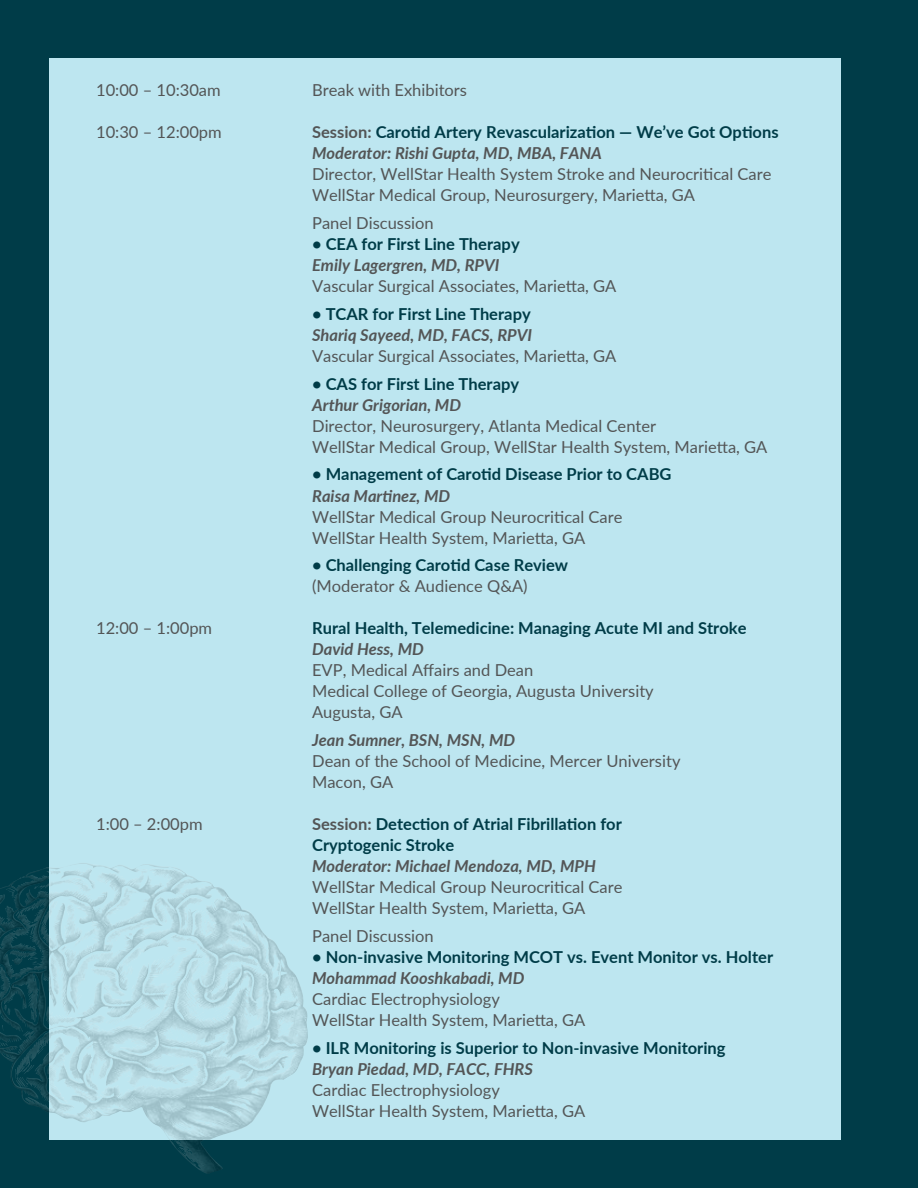
<style>
.page{position:relative;width:918px;height:1188px;background:#003c48}
.page>*{position:absolute;margin:0;border:0;box-sizing:border-box;transform-origin:0 0}
.t1{font:16.5px/21px "Lato";color:#535556}
.t2{font:700 16.5px/21px "Lato";color:#003c48}
.t3{font:italic 700 16.5px "Lato";color:#535556}
.s1{color:#535556}
.s2{font-style:italic;color:#535556}
</style>
<div class="page">
<div style="left:49px;top:58px;width:792px;height:1081px;background:#bde6f0"></div>
<img style="left:0;top:863px;width:80px;height:130px">
<p class="t1" style="left:96px;top:79px;width:126px">10:00 – 10:30am</p>
<p class="t1" style="left:312px;top:79px;width:156px">Break with Exhibitors</p>
<p class="t1" style="left:96px;top:121px;width:127px">10:30 – 12:00pm</p>
<p class="t2" style="left:312px;top:121px;width:468px"><span class="s1">Session:</span> Carotid Artery Revascularization — We’ve Got Options<br><span class="s2">Moderator: Rishi Gupta, MD, MBA, FANA</span></p>
<p class="t1" style="left:312px;top:163px;width:461px">Director, WellStar Health System Stroke and Neurocritical Care<br>WellStar Medical Group, Neurosurgery, Marietta, GA</p>
<p class="t1" style="left:312px;top:212px;width:123px">Panel Discussion</p>
<p class="t2" style="left:312px;top:233px;width:209px">• CEA for First Line Therapy</p>
<p class="t3" style="left:312px;top:253px;width:189px">Emily Lagergren, MD, RPVI</p>
<p class="t1" style="left:312px;top:275px;width:306px">Vascular Surgical Associates, Marietta, GA</p>
<p class="t2" style="left:312px;top:303px;width:220px">• TCAR for First Line Therapy</p>
<p class="t3" style="left:312px;top:323px;width:222px">Shariq Sayeed, MD, FACS, RPVI</p>
<p class="t1" style="left:312px;top:345px;width:306px">Vascular Surgical Associates, Marietta, GA</p>
<p class="t2" style="left:312px;top:373px;width:209px">• CAS for First Line Therapy</p>
<p class="t3" style="left:312px;top:393px;width:150px">Arthur Grigorian, MD</p>
<p class="t1" style="left:312px;top:415px;width:457px">Director, Neurosurgery, Atlanta Medical Center<br>WellStar Medical Group, WellStar Health System, Marietta, GA</p>
<p class="t2" style="left:312px;top:463px;width:361px">• Management of Carotid Disease Prior to CABG</p>
<p class="t3" style="left:312px;top:483px;width:140px">Raisa Martinez, MD</p>
<p class="t1" style="left:312px;top:505px;width:312px">WellStar Medical Group Neurocritical Care<br>WellStar Health System, Marietta, GA</p>
<p class="t2" style="left:312px;top:554px;width:258px">• Challenging Carotid Case Review</p>
<p class="t1" style="left:312px;top:575px;width:217px">(Moderator &amp; Audience Q&amp;A)</p>
<p class="t1" style="left:96px;top:617px;width:118px">12:00 – 1:00pm</p>
<p class="t2" style="left:312px;top:617px;width:436px">Rural Health, Telemedicine: Managing Acute MI and Stroke</p>
<p class="t3" style="left:312px;top:637px;width:113px">David Hess, MD</p>
<p class="t1" style="left:312px;top:659px;width:343px">EVP, Medical Affairs and Dean<br>Medical College of Georgia, Augusta University<br>Augusta, GA</p>
<p class="t3" style="left:312px;top:728px;width:205px">Jean Sumner, BSN, MSN, MD</p>
<p class="t1" style="left:312px;top:750px;width:370px">Dean of the School of Medicine, Mercer University<br>Macon, GA</p>
<p class="t1" style="left:96px;top:813px;width:108px">1:00 – 2:00pm</p>
<p class="t2" style="left:312px;top:813px;width:311px"><span class="s1">Session:</span> Detection of Atrial Fibrillation for<br>Cryptogenic Stroke</p>
<p class="t3" style="left:312px;top:854px;width:285px">Moderator: Michael Mendoza, MD, MPH</p>
<p class="t1" style="left:312px;top:876px;width:312px">WellStar Medical Group Neurocritical Care<br>WellStar Health System, Marietta, GA</p>
<p class="t1" style="left:312px;top:925px;width:123px">Panel Discussion</p>
<p class="t2" style="left:312px;top:946px;width:463px">• Non-invasive Monitoring MCOT vs. Event Monitor vs. Holter</p>
<p class="t3" style="left:312px;top:966px;width:214px">Mohammad Kooshkabadi, MD</p>
<p class="t1" style="left:312px;top:988px;width:275px">Cardiac Electrophysiology<br>WellStar Health System, Marietta, GA</p>
<p class="t2" style="left:312px;top:1036px;width:415px">• ILR Monitoring is Superior to Non-invasive Monitoring</p>
<p class="t3" style="left:312px;top:1056px;width:222px">Bryan Piedad, MD, FACC, FHRS</p>
<p class="t1" style="left:312px;top:1078px;width:275px">Cardiac Electrophysiology<br>WellStar Health System, Marietta, GA</p>
</div>
